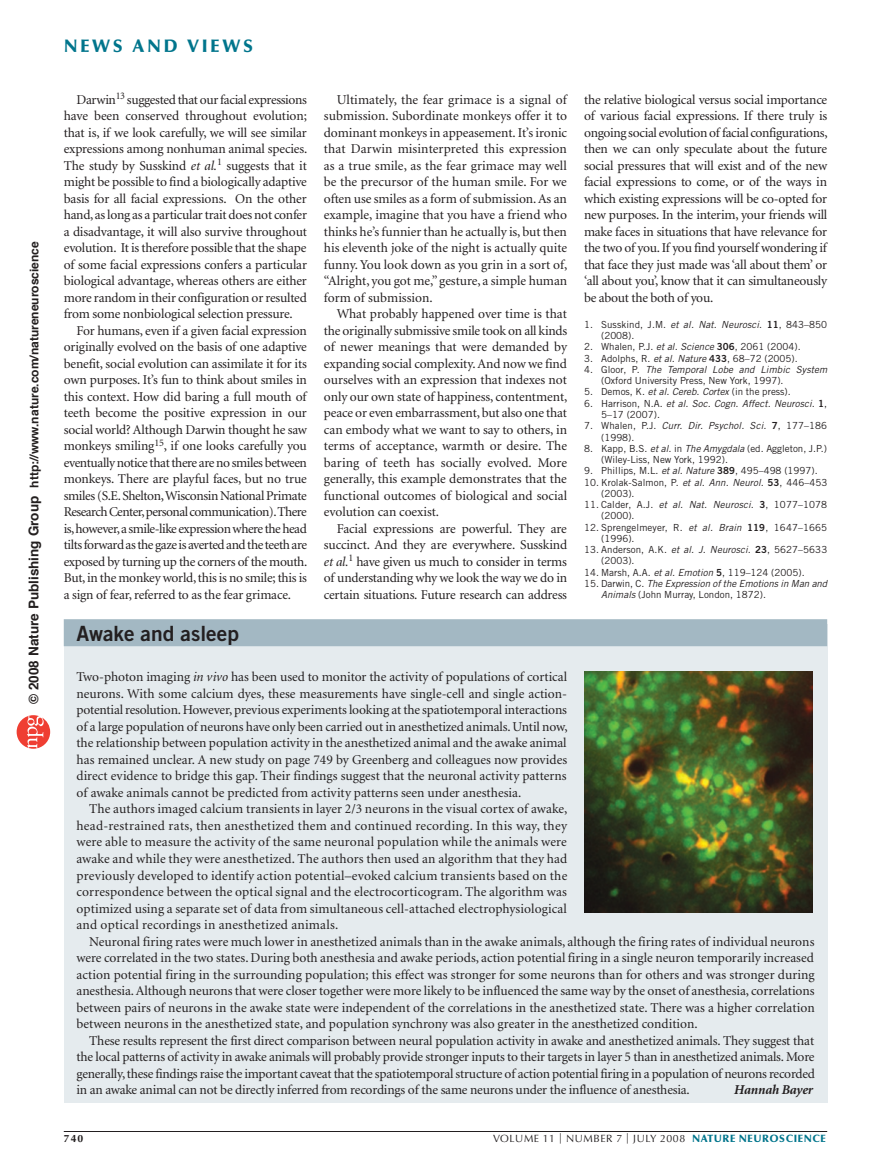
<style>
.page{position:relative;width:891px;height:1175px;background:#fff}
.page>*{position:absolute;margin:0;border:0;box-sizing:border-box;transform-origin:0 0}
.t1{font:21px "Trade Gothic Bold Two";color:#231f20}
.t2{font:900 18px "Optima";letter-spacing:.15em;color:#00758c}
.t3{font:13.5px/16.5px "Minion";letter-spacing:-.01em;color:#231f20;text-align:justify}
.t4{font:italic 700 13.5px "Minion";letter-spacing:-.015em;color:#231f20}
.t5{font:700 12px "Helvetica";color:#231f1f}
.t6{font:10.5px "Optima";letter-spacing:.05em;color:#231f20}
.t7{font:700 10.5px "Optima";color:#231f20}
.t8{font:9.75px/11.2px "Trade Gothic";color:#231f20}
.t9{font:italic 9.75px/11.2px "Trade Gothic";color:#231f20}
.s1{font-size:13.5px}
.s2{font-style:italic}
.s3{font-family:"Trade Gothic Bold Two"}
.s4{font-style:normal}
.s5{font-family:"Trade Gothic Bold Two";font-style:normal}
.s6{font-weight:900;color:#00758c}
</style>
<div class="page">
<hr style="left:64px;top:1131px;width:763px;height:1px;background:#231f20">
<div style="left:64px;top:623px;width:763px;height:479px;background:#e5ebee"></div>
<div style="left:64px;top:619px;width:763px;height:27px;background:#a3b8c3"></div>
<img style="left:584px;top:672px;width:228px;height:241px">
<svg style="left:17px;top:715px;width:33px;height:33px"></svg>
<p class="t5" style="left:29px;top:704px;width:464px;rotate:-90deg"><span class="s1">© 2008 Nature Publishing Group</span> http://www.nature.com/natureneuroscience</p>
<h2 class="t2" style="left:64px;top:35px;width:191px">NEWS AND VIEWS</h2>
<p class="t3" style="left:64px;top:92px;width:245px;text-indent:13px">Darwin<sup>13</sup> suggested that our facial expressions have been conserved throughout evolution; that is, if we look carefully, we will see similar expressions among nonhuman animal species.<br>The study by Susskind <span class="s2">et al.</span><sup>1</sup> suggests that it might be possible to find a biologically adaptive basis for all facial expressions. On the other hand, as long as a particular trait does not confer a disadvantage, it will also survive throughout evolution. It is therefore possible that the shape of some facial expressions confers a particular biological advantage, whereas others are either more random in their configuration or resulted from some nonbiological selection pressure.</p>
<p class="t3" style="left:64px;top:323px;width:245px;text-indent:13px">For humans, even if a given facial expression originally evolved on the basis of one adaptive benefit, social evolution can assimilate it for its own purposes. It’s fun to think about smiles in this context. How did baring a full mouth of teeth become the positive expression in our social world? Although Darwin thought he saw monkeys smiling<sup>15</sup>, if one looks carefully you eventuallynotice thatthere arenosmilesbetween monkeys. There are playful faces, but no true smiles (S.E.Shelton,Wisconsin National Primate ResearchCenter,personalcommunication).There is,however,a smile-like expressionwhere thehead tiltsforwardasthegaze is avertedandthe teethare exposed by turning up the corners of the mouth.<br>But,in the monkey world,this is no smile; this is a sign of fear, referred to as the fear grimace.</p>
<h1 class="t1" style="left:77px;top:620px;width:164px">Awake and asleep</h1>
<p class="t3" style="left:77px;top:669px;width:493px">Two-photon imaging <span class="s2">in vivo</span> has been used to monitor the activity of populations of cortical neurons. With some calcium dyes, these measurements have single-cell and single action&shy;potential resolution.However,previous experiments looking at the spatiotemporal interactions of a large population of neurons have only been carried out in anesthetized animals.Until now, the relationship between population activity in the anesthetized animal and the awake animal has remained unclear. A new study on page 749 by Greenberg and colleagues now provides direct evidence to bridge this gap. Their findings suggest that the neuronal activity patterns of awake animals cannot be predicted from activity patterns seen under anesthesia.</p>
<p class="t3" style="left:77px;top:801px;width:493px;text-indent:13px">The authors imaged calcium transients in layer 2/3 neurons in the visual cortex of awake, head-restrained rats, then anesthetized them and continued recording. In this way, they were able to measure the activity of the same neuronal population while the animals were awake and while they were anesthetized. The authors then used an algorithm that they had previously developed to identify action potential–evoked calcium transients based on the correspondence between the optical signal and the electrocorticogram. The algorithm was optimized using a separate set of data from simultaneous cell-attached electrophysiological and optical recordings in anesthetized animals.</p>
<p class="t3" style="left:77px;top:933px;width:740px;text-indent:13px">Neuronal firing rates were much lower in anesthetized animals than in the awake animals, although the firing rates of individual neurons were correlated in the two states. During both anesthesia and awake periods, action potential firing in a single neuron temporarily increased action potential firing in the surrounding population; this effect was stronger for some neurons than for others and was stronger during anesthesia.Although neurons that were closer together were more likely to be influenced the same way by the onset of anesthesia, correlations between pairs of neurons in the awake state were independent of the correlations in the anesthetized state. There was a higher correlation between neurons in the anesthetized state, and population synchrony was also greater in the anesthetized condition.</p>
<p class="t3" style="left:77px;top:1032px;width:740px;text-indent:13px">These results represent the first direct comparison between neural population activity in awake and anesthetized animals. They suggest that the local patterns of activity in awake animals will probably provide stronger inputs to their targets in layer 5 than in anesthetized animals.More generally,these findings raise the important caveat that the spatiotemporal structure of action potential firing in a population of neurons recorded in an awake animal can not be directly inferred from recordings of the same neurons under the influence of anesthesia.</p>
<p class="t3" style="left:324px;top:92px;width:245px;text-indent:13px">Ultimately, the fear grimace is a signal of submission. Subordinate monkeys offer it to dominant monkeys in appeasement.It’s ironic that Darwin misinterpreted this expression as a true smile, as the fear grimace may well be the precursor of the human smile. For we often use smiles as a form of submission.As an example, imagine that you have a friend who thinks he’s funnier than he actually is, but then his eleventh joke of the night is actually quite funny. You look down as you grin in a sort of, “Alright, you got me,” gesture, a simple human form of submission.</p>
<p class="t3" style="left:324px;top:306px;width:245px;text-indent:13px">What probably happened over time is that the originally submissive smile took on all kinds of newer meanings that were demanded by expanding social complexity.And now we find ourselves with an expression that indexes not only our own state of happiness, contentment, peace or even embarrassment,but also one that can embody what we want to say to others, in terms of acceptance, warmth or desire. The baring of teeth has socially evolved. More generally, this example demonstrates that the functional outcomes of biological and social evolution can coexist.</p>
<p class="t3" style="left:324px;top:521px;width:245px;text-indent:13px">Facial expressions are powerful. They are succinct. And they are everywhere. Susskind <span class="s2">et al.</span><sup>1</sup> have given us much to consider in terms of understanding why we look the way we do in certain situations. Future research can address</p>
<p class="t3" style="left:584px;top:92px;width:245px">the relative biological versus social importance of various facial expressions. If there truly is ongoing social evolution of facial configurations, then we can only speculate about the future social pressures that will exist and of the new facial expressions to come, or of the ways in which existing expressions will be co-opted for new purposes. In the interim, your friends will make faces in situations that have relevance for the two of you.If you find yourself wondering if that face they just made was ‘all about them’ or ‘all about you’, know that it can simultaneously be about the both of you.</p>
<p class="t8" style="left:601px;top:319px;width:228px;text-indent:-17px">1. Susskind, J.M. <span class="s2">et al. Nat. Neurosci</span>. <span class="s3">11</span>, 843–850 (2008).</p>
<p class="t8" style="left:584px;top:341px;width:218px">2. Whalen, P.J. <span class="s2">et al. Science</span> <span class="s3">306</span>, 2061 (2004).</p>
<p class="t8" style="left:584px;top:352px;width:215px">3. Adolphs, R. <span class="s2">et al. Nature</span> <span class="s3">433</span>, 68–72 (2005).</p>
<p class="t8" style="left:601px;top:364px;width:228px;text-indent:-17px">4. Gloor, P. <span class="s2">The Temporal Lobe and Limbic System </span>(Oxford University Press, New York, 1997).</p>
<p class="t8" style="left:584px;top:386px;width:208px">5. Demos, K. <span class="s2">et al. Cereb. Cortex</span> (in the press).</p>
<p class="t9" style="left:601px;top:397px;width:228px;text-indent:-17px"><span class="s4">6. Harrison, N.A.</span> et al. Soc. Cogn. Affect. Neurosci. <span class="s5">1</span><span class="s4">,<br>5–17 (2007).</span></p>
<p class="t8" style="left:601px;top:420px;width:228px;text-indent:-17px">7. Whalen, P.J. <span class="s2">Curr. Dir. Psychol. Sci.</span> <span class="s3">7</span>, 177–186 (1998).</p>
<p class="t8" style="left:601px;top:442px;width:228px;text-indent:-17px">8. Kapp, B.S. <span class="s2">et al.</span> in <span class="s2">The Amygdala</span> (ed. Aggleton, J.P.) (Wiley-Liss, New York, 1992).</p>
<p class="t8" style="left:584px;top:465px;width:235px">9. Phillips, M.L. <span class="s2">et al. Nature</span> <span class="s3">389</span>, 495–498 (1997).</p>
<p class="t8" style="left:601px;top:476px;width:228px;text-indent:-17px">10. Krolak-Salmon, P. <span class="s2">et al. Ann. Neurol.</span> <span class="s3">53</span>, 446–453 (2003).</p>
<p class="t8" style="left:601px;top:499px;width:228px;text-indent:-17px">11. Calder, A.J. <span class="s2">et al. Nat. Neurosci.</span> <span class="s3">3</span>, 1077–1078 (2000).</p>
<p class="t8" style="left:601px;top:521px;width:228px;text-indent:-17px">12. Sprengelmeyer, R. <span class="s2">et al. Brain</span> <span class="s3">119</span>, 1647–1665 (1996).</p>
<p class="t8" style="left:601px;top:544px;width:228px;text-indent:-17px">13. Anderson, A.K. <span class="s2">et al. J. Neurosci.</span> <span class="s3">23</span>, 5627–5633 (2003).</p>
<p class="t8" style="left:584px;top:566px;width:222px">14. Marsh, A.A. <span class="s2">et al. Emotion</span> <span class="s3">5</span>, 119–124 (2005).</p>
<p class="t9" style="left:601px;top:577px;width:228px;text-indent:-17px"><span class="s4">15. Darwin, C.</span> The Expression of the Emotions in Man and<br>Animals <span class="s4">(John Murray, London, 1872).</span></p>
<p class="t4" style="left:734px;top:1083px;width:80px">Hannah Bayer</p>
<p class="t7" style="left:64px;top:1132px;width:21px">740</p>
<p class="t6" style="left:493px;top:1132px;width:334px">VOLUME 11 | NUMBER 7 | JULY 2008 <span class="s6">NATURE NEUROSCIENCE</span></p>
</div>
